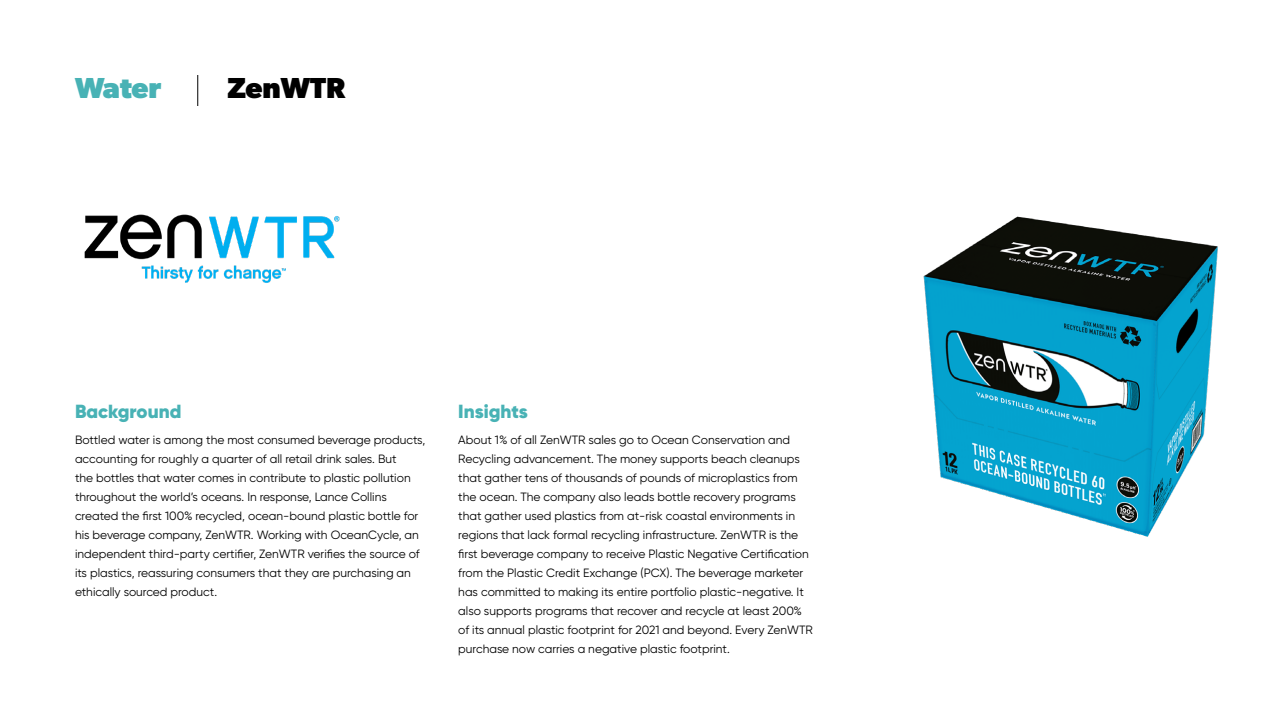
<style>
.page{position:relative;width:1280px;height:720px;background:#fff}
.page>*{position:absolute;margin:0;border:0;box-sizing:border-box;transform-origin:0 0}
.t1{font:700 29px "Gibson";color:#000}
.t2{font:700 29px "Gibson";letter-spacing:-.005em;color:#48b2b5}
.t3{font:900 19px "Gilroy";color:#48b2b5}
.t4{font:12px/19px "Gilroy";color:#000}
</style>
<div class="page">
<hr style="left:198px;top:75px;width:1px;height:31px;background:#000">
<img style="left:923px;top:216px;width:295px;height:321px">
<img style="left:84px;top:214px;width:256px;height:69px">
<h1 class="t2" style="left:75px;top:71px;width:88px">Water</h1>
<h1 class="t1" style="left:227px;top:71px;width:120px">ZenWTR</h1>
<h2 class="t3" style="left:75px;top:399px;width:108px">Background</h2>
<h2 class="t3" style="left:458px;top:399px;width:71px">Insights</h2>
<p class="t4" style="left:75px;top:430px;width:352px">Bottled water is among the most consumed beverage products, accounting for roughly a quarter of all retail drink sales. But<br>the bottles that water comes in contribute to plastic pollution throughout the world’s oceans. In response, Lance Collins created the first 100% recycled, ocean-bound plastic bottle for his beverage company, ZenWTR. Working with OceanCycle, an independent third-party certifier, ZenWTR verifies the source of its plastics, reassuring consumers that they are purchasing an ethically sourced product.</p>
<p class="t4" style="left:458px;top:430px;width:356px">About 1% of all ZenWTR sales go to Ocean Conservation and Recycling advancement. The money supports beach cleanups that gather tens of thousands of pounds of microplastics from the ocean. The company also leads bottle recovery programs that gather used plastics from at-risk coastal environments in regions that lack formal recycling infrastructure. ZenWTR is the first beverage company to receive Plastic Negative Certification from the Plastic Credit Exchange (PCX). The beverage marketer has committed to making its entire portfolio plastic-negative. It also supports programs that recover and recycle at least 200% of its annual plastic footprint for 2021 and beyond. Every ZenWTR purchase now carries a negative plastic footprint.</p>
</div>
